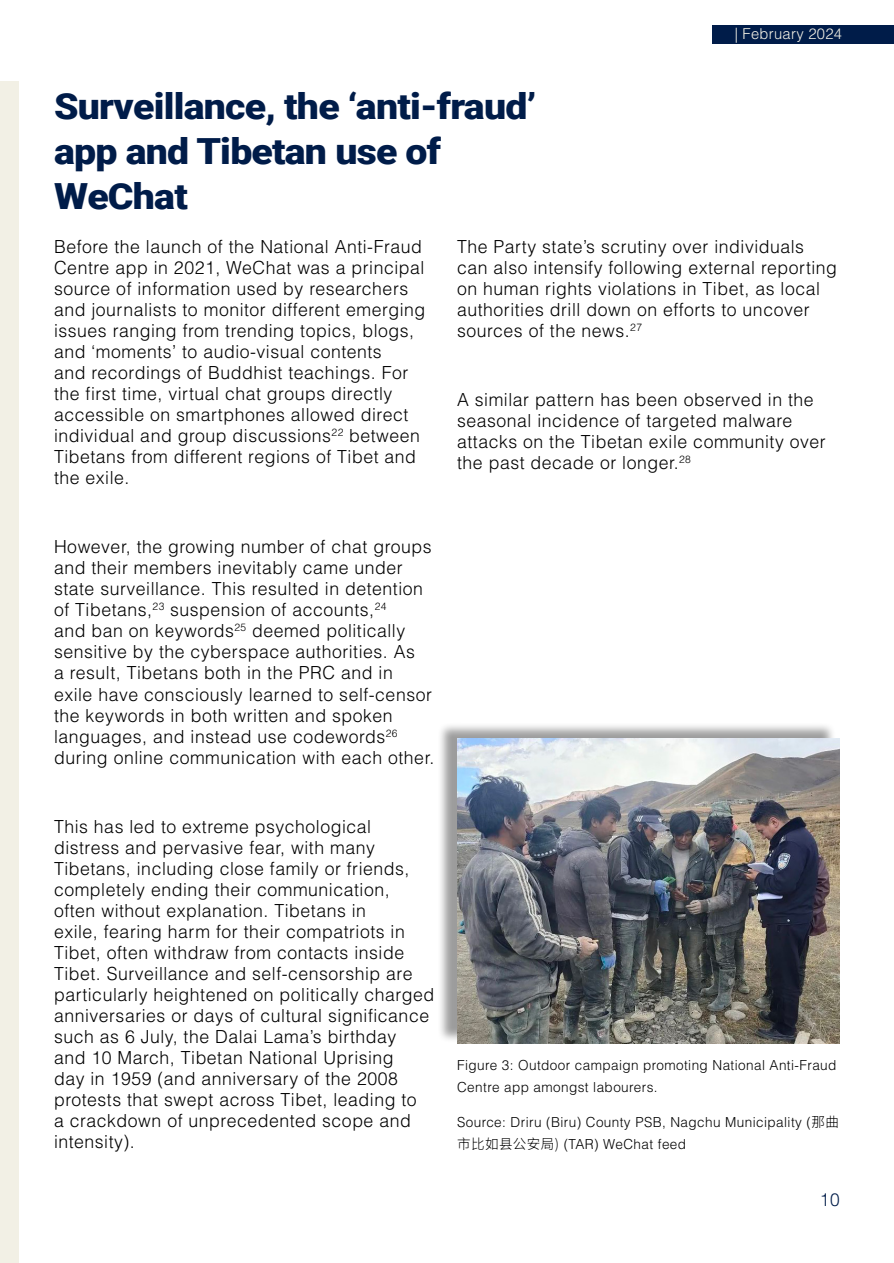
<style>
.page{position:relative;width:894px;height:1263px;background:#fff}
.page>*{position:absolute;margin:0;border:0;box-sizing:border-box;transform-origin:0 0}
.t1{font:900 36px/45px "Roboto";letter-spacing:-.02em;color:#001c49;scale:1.09 1}
.t2{font:300 18px/21px "Helvetica LT Std";letter-spacing:.03em;color:#000}
.t3{font:300 18px "Helvetica LT Std";color:#001c49;scale:.96 1}
.t4{font:300 15px "Helvetica LT Std";letter-spacing:.02em;color:#f2f0e5}
.t5{font:300 13.8px/21.5px "Helvetica LT Std";letter-spacing:.03em;color:#000}
.s1{font-family:"Noto Sans SC";font-weight:100}
</style>
<div class="page">
<div style="left:712px;top:25px;width:181px;height:19px;background:#001c49"></div>
<div style="left:0;top:81px;width:18px;height:1182px;background:#f2f0e5"></div>
<div style="left:437px;top:722px;width:398px;height:320px;background:#000;opacity:.39"></div>
<img style="left:457px;top:739px;width:382px;height:304px">
<h1 class="t1" style="left:54px;top:82px;width:443px">Surveillance, the ‘anti-fraud’ app and Tibetan use of<br>WeChat</h1>
<p class="t4" style="left:734px;top:24px;width:109px">| February 2024</p>
<p class="t2" style="left:54px;top:236px;width:372px">Before the launch of the National Anti-Fraud Centre app in 2021, WeChat was a principal source of information used by researchers and journalists to monitor different emerging issues ranging from trending topics, blogs, and ‘moments’ to audio-visual contents<br>and recordings of Buddhist teachings. For the first time, virtual chat groups directly accessible on smartphones allowed direct individual and group discussions<sup>22</sup> between Tibetans from different regions of Tibet and the exile.</p>
<p class="t2" style="left:54px;top:536px;width:379px">However, the growing number of chat groups and their members inevitably came under state surveillance. This resulted in detention of Tibetans,<sup>23</sup> suspension of accounts,<sup>24<br></sup>and ban on keywords<sup>25</sup> deemed politically sensitive by the cyberspace authorities. As<br>a result, Tibetans both in the PRC and in exile have consciously learned to self-censor the keywords in both written and spoken languages, and instead use codewords<sup>26 </sup>during online communication with each other.</p>
<p class="t2" style="left:54px;top:815px;width:381px">This has led to extreme psychological distress and pervasive fear, with many Tibetans, including close family or friends, completely ending their communication, often without explanation. Tibetans in<br>exile, fearing harm for their compatriots in Tibet, often withdraw from contacts inside Tibet. Surveillance and self-censorship are particularly heightened on politically charged anniversaries or days of cultural significance such as 6 July, the Dalai Lama’s birthday<br>and 10 March, Tibetan National Uprising<br>day in 1959 (and anniversary of the 2008 protests that swept across Tibet, leading to<br>a crackdown of unprecedented scope and intensity).</p>
<p class="t2" style="left:457px;top:236px;width:381px">The Party state’s scrutiny over individuals can also intensify following external reporting on human rights violations in Tibet, as local authorities drill down on efforts to uncover sources of the news. <sup>27</sup></p>
<p class="t2" style="left:457px;top:389px;width:370px">A similar pattern has been observed in the seasonal incidence of targeted malware attacks on the Tibetan exile community over the past decade or longer. <sup>28</sup></p>
<p class="t5" style="left:457px;top:1054px;width:380px">Figure 3: Outdoor campaign promoting National Anti-Fraud<br>Centre app amongst labourers.</p>
<p class="t5" style="left:457px;top:1111px;width:383px">Source: Driru (Biru) County PSB, Nagchu Municipality (<span class="s1">那曲市比如县公安局)</span> (TAR) WeChat feed</p>
<p class="t3" style="left:819px;top:1188px;width:22px">10</p>
</div>
